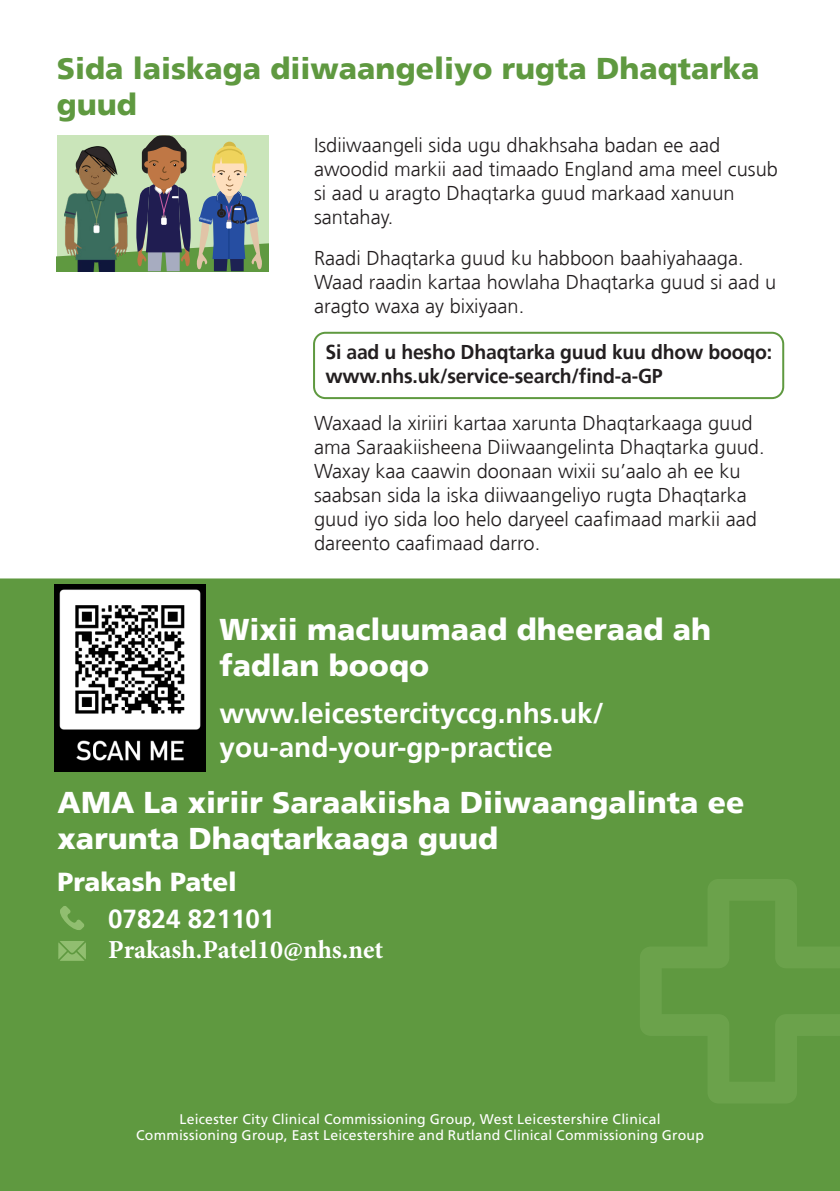
<style>
.page{position:relative;width:840px;height:1191px;background:#fff}
.page>*{position:absolute;margin:0;border:0;box-sizing:border-box;transform-origin:0 0}
.t1{font:900 30px/36px "Frutiger";color:#fff}
.t2{font:900 30px/36px "Frutiger";color:#5f9940}
.t3{font:700 28px/33.6px "Frutiger";color:#fff}
.t4{font:700 26px/29.6px "Minion Pro";color:#fff}
.t5{font:900 26px "Frutiger";letter-spacing:-.005em;color:#fff}
.t6{font:300 20px/24px "Frutiger";color:#231f20}
.t7{font:700 20px/24px "Frutiger";letter-spacing:-.01em;color:#231f20}
.t8{font:14px/16.8px "Frutiger";letter-spacing:.015em;color:#fff;text-align:center}
.s1{font-family:"Frutiger"}
</style>
<div class="page">
<div style="left:0;top:578px;width:839px;height:613px;background:#5f9940"></div>
<svg style="left:625px;top:865px;width:214px;height:252px"></svg>
<svg style="left:58px;top:905px;width:26px;height:26px"></svg>
<svg style="left:58px;top:941px;width:28px;height:19px"></svg>
<div style="left:313px;top:332px;width:470px;height:67px;border:2px solid #5f9940;border-radius:11px"></div>
<svg style="left:57px;top:135px;width:211px;height:136px"></svg>
<img style="left:64px;top:146px;width:63px;height:125px">
<img style="left:55px;top:585px;width:150px;height:186px">
<p class="t2" style="left:57px;top:50px;width:704px">Sida laiskaga diiwaangeliyo rugta Dhaqtarka guud</p>
<p class="t6" style="left:314px;top:133px;width:465px">Isdiiwaangeli sida ugu dhakhsaha badan ee aad awoodid markii aad timaado England ama meel cusub si aad u aragto Dhaqtarka guud markaad xanuun santahay.</p>
<p class="t6" style="left:314px;top:246px;width:463px">Raadi Dhaqtarka guud ku habboon baahiyahaaga.<br>Waad raadin kartaa howlaha Dhaqtarka guud si aad u aragto waxa ay bixiyaan.</p>
<p class="t7" style="left:325px;top:340px;width:448px">Si aad u hesho Dhaqtarka guud kuu dhow booqo: www.nhs.uk/service-search/find-a-GP</p>
<p class="t6" style="left:314px;top:411px;width:452px">Waxaad la xiriiri kartaa xarunta Dhaqtarkaaga guud ama Saraakiisheena Diiwaangelinta Dhaqtarka guud.<br>Waxay kaa caawin doonaan wixii su’aalo ah ee ku saabsan sida la iska diiwaangeliyo rugta Dhaqtarka guud iyo sida loo helo daryeel caafimaad markii aad dareento caafimaad darro.</p>
<p class="t1" style="left:219px;top:611px;width:493px">Wixii macluumaad dheeraad ah fadlan booqo</p>
<p class="t3" style="left:219px;top:697px;width:385px">www.leicestercityccg.nhs.uk/ you-and-your-gp-practice</p>
<p class="t1" style="left:58px;top:784px;width:688px">AMA La xiriir Saraakiisha Diiwaangalinta ee xarunta Dhaqtarkaaga guud</p>
<p class="t5" style="left:58px;top:866px;width:181px">Prakash Patel</p>
<p class="t4" style="left:108px;top:905px;width:276px"><span class="s1">07824 821101<br></span>Prakash.Patel10@nhs.net</p>
<p class="t8" style="left:136px;top:1110px;width:569px">Leicester City Clinical Commissioning Group, West Leicestershire Clinical<br>Commissioning Group, East Leicestershire and Rutland Clinical Commissioning Group</p>
</div>
